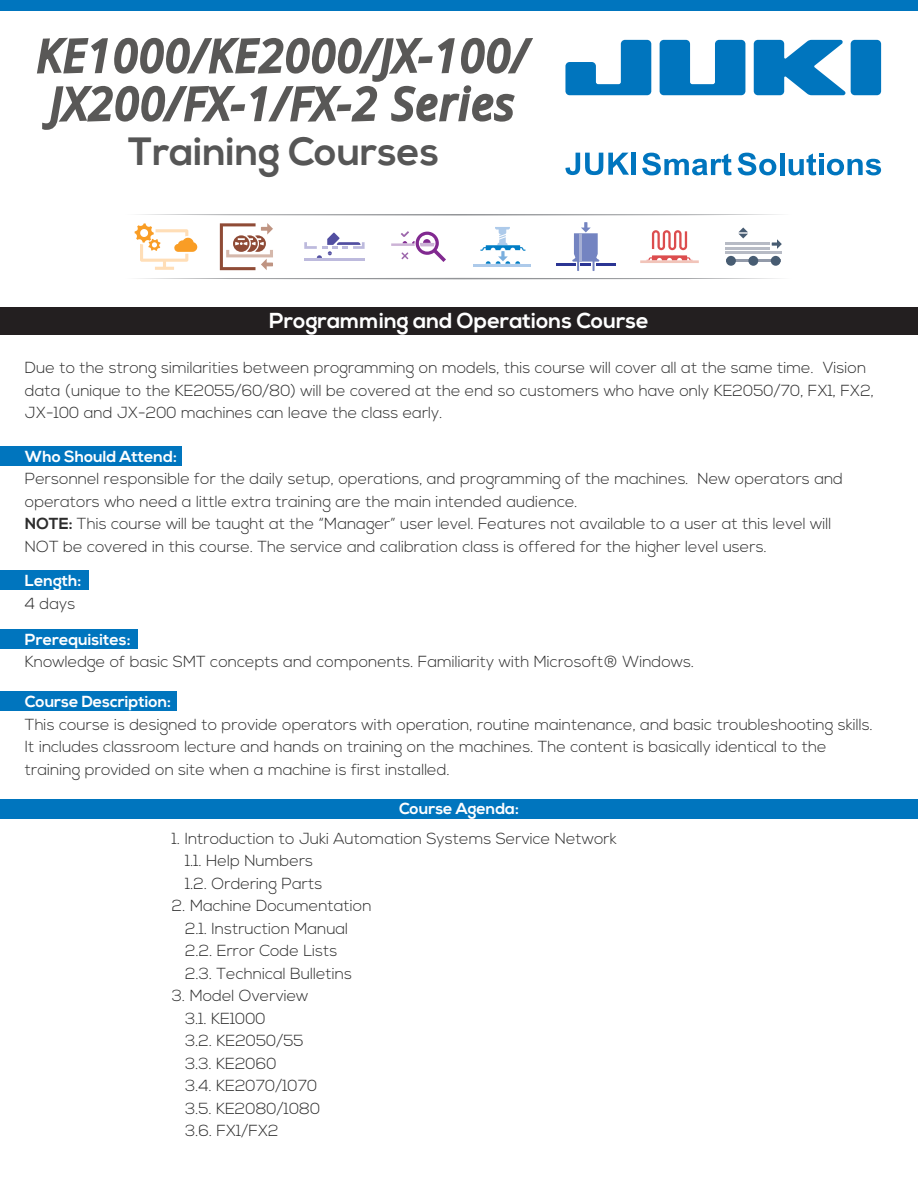
<style>
.page{position:relative;width:918px;height:1188px;background:#fff}
.page>*{position:absolute;margin:0;border:0;box-sizing:border-box;transform-origin:0 0}
.t1{font:italic 44.25px/47.4px "Noto Sans";color:#595857}
.t2{font:700 39.45px "Nexa";color:#565656}
.t3{font:700 21.6px "Nexa";color:#fff}
.t4{font:300 16.05px/22.5px "Nexa";color:#2d2d2d}
.t5{font:700 16.05px "Nexa";color:#fff}
.s1{font-weight:700}
</style>
<div class="page">
<svg style="left:772px;top:239px;width:10px;height:10px"></svg>
<hr style="left:725px;top:251px;width:57px;height:3px;background:#b7bbc5">
<hr style="left:725px;top:247px;width:45px;height:3px;background:#b7bbc5">
<hr style="left:725px;top:242px;width:45px;height:3px;background:#b7bbc5">
<hr style="left:726px;top:260px;width:54px;height:2px;background:#929aa9">
<div style="left:726px;top:256px;width:10px;height:10px;background:#475c72;border-radius:50%"></div>
<div style="left:748px;top:256px;width:10px;height:10px;background:#475c72;border-radius:50%"></div>
<div style="left:771px;top:256px;width:10px;height:10px;background:#475c72;border-radius:50%"></div>
<svg style="left:738px;top:227px;width:10px;height:11px"></svg>
<svg style="left:640px;top:230px;width:59px;height:33px"></svg>
<hr style="left:556px;top:264px;width:20px;height:2px;background:#2b3594">
<hr style="left:596px;top:264px;width:20px;height:2px;background:#2b3594">
<svg style="left:572px;top:222px;width:27px;height:49px"></svg>
<hr style="left:579px;top:233px;width:3px;height:29px;background:#a7b0d4">
<svg style="left:391px;top:231px;width:55px;height:31px"></svg>
<hr style="left:474px;top:264px;width:57px;height:2px;background:#adcaea">
<svg style="left:480px;top:227px;width:45px;height:37px"></svg>
<svg style="left:220px;top:223px;width:53px;height:47px"></svg>
<svg style="left:135px;top:223px;width:62px;height:47px"></svg>
<hr style="left:304px;top:258px;width:61px;height:3px;background:#bdbadd">
<svg style="left:304px;top:233px;width:61px;height:25px"></svg>
<svg style="left:138px;top:214px;width:643px;height:2px"></svg>
<svg style="left:138px;top:278px;width:642px;height:1px"></svg>
<div style="left:0;top:0;width:918px;height:10px;background:#0075be"></div>
<svg style="left:565px;top:153px;width:64px;height:22px"></svg>
<div style="left:631px;top:153px;width:5px;height:22px;background:#0075be"></div>
<svg style="left:642px;top:153px;width:90px;height:22px"></svg>
<svg style="left:738px;top:153px;width:38px;height:22px"></svg>
<hr style="left:780px;top:153px;width:4px;height:22px;background:#0075be">
<svg style="left:789px;top:153px;width:92px;height:22px"></svg>
<div style="left:851px;top:40px;width:30px;height:55px;background:#0075be;border-radius:4px"></div>
<svg style="left:754px;top:40px;width:91px;height:55px"></svg>
<svg style="left:660px;top:40px;width:85px;height:55px"></svg>
<svg style="left:565px;top:40px;width:86px;height:55px"></svg>
<div style="left:0;top:446px;width:182px;height:20px;background:#0075be"></div>
<div style="left:0;top:799px;width:918px;height:20px;background:#0075be"></div>
<div style="left:0;top:571px;width:88px;height:19px;background:#0075be"></div>
<div style="left:0;top:629px;width:137px;height:20px;background:#0075be"></div>
<div style="left:0;top:307px;width:918px;height:28px;background:#231f20"></div>
<div style="left:0;top:691px;width:177px;height:20px;background:#0075be"></div>
<svg style="left:37px;top:37px;width:496px;height:93px"></svg>
<h1 class="t1" style="left:36px;top:40px;width:492px;rotate:-2deg">KE1000/KE2000/JX-100/<br>JX200/FX-1/FX-2 Series</h1>
<h2 class="t2" style="left:128px;top:129px;width:312px">Training Courses</h2>
<h3 class="t3" style="left:269px;top:308px;width:381px">Programming and Operations Course</h3>
<p class="t4" style="left:25px;top:357px;width:851px">Due to the strong similarities between programming on models, this course will cover all at the same time. Vision data (unique to the KE2055/60/80) will be covered at the end so customers who have only KE2050/70, FX1, FX2,<br>JX-100 and JX-200 machines can leave the class early.</p>
<p class="t5" style="left:25px;top:447px;width:153px">Who Should Attend:</p>
<p class="t4" style="left:25px;top:468px;width:820px">Personnel responsible for the daily setup, operations, and programming of the machines. New operators and operators who need a little extra training are the main intended audience.<br><span class="s1">NOTE:</span> This course will be taught at the “Manager” user level. Features not available to a user at this level will NOT be covered in this course. The service and calibration class is offered for the higher level users.</p>
<p class="t5" style="left:25px;top:571px;width:58px">Length:</p>
<p class="t4" style="left:25px;top:593px;width:52px">4 days</p>
<p class="t5" style="left:25px;top:630px;width:107px">Prerequisites:</p>
<p class="t4" style="left:25px;top:651px;width:671px">Knowledge of basic SMT concepts and components. Familiarity with Microsoft® Windows.</p>
<p class="t5" style="left:25px;top:692px;width:148px">Course Description:</p>
<p class="t4" style="left:25px;top:714px;width:850px">This course is designed to provide operators with operation, routine maintenance, and basic troubleshooting skills.<br>It includes classroom lecture and hands on training on the machines. The content is basically identical to the training provided on site when a machine is first installed.</p>
<p class="t5" style="left:399px;top:800px;width:121px">Course Agenda:</p>
<p class="t4" style="left:185px;top:828px;width:433px;text-indent:-13px">1. Introduction to Juki Automation Systems Service Network<br>1.1. Help Numbers<br>1.2. Ordering Parts</p>
<p class="t4" style="left:185px;top:895px;width:188px;text-indent:-13px">2. Machine Documentation<br>2.1. Instruction Manual<br>2.2. Error Code Lists<br>2.3. Technical Bulletins</p>
<p class="t4" style="left:185px;top:985px;width:137px;text-indent:-13px">3. Model Overview<br>3.1. KE1000<br>3.2. KE2050/55<br>3.3. KE2060<br>3.4. KE2070/1070<br>3.5. KE2080/1080<br>3.6. FX1/FX2</p>
</div>
